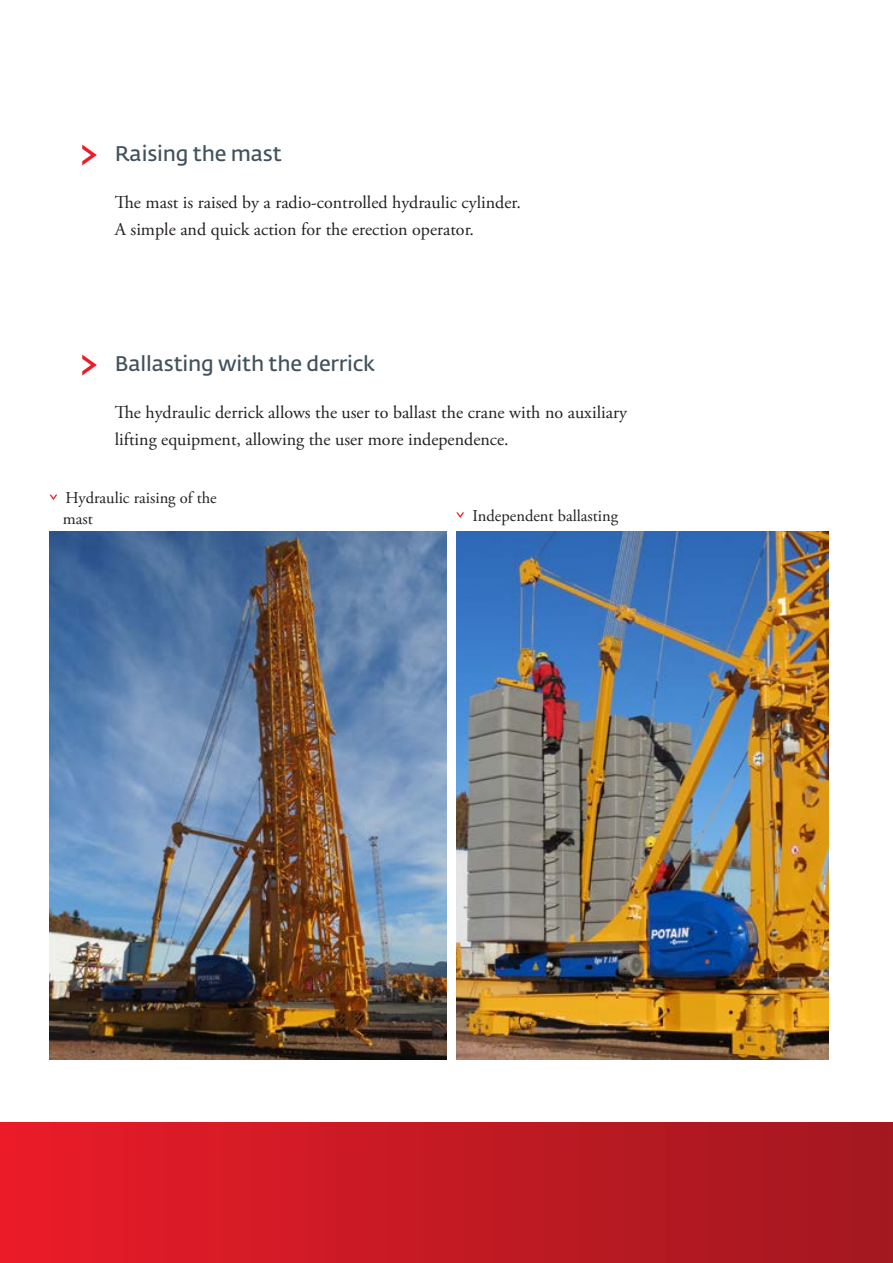
<style>
.page{position:relative;width:893px;height:1263px;background:#fff}
.page>*{position:absolute;margin:0;border:0;box-sizing:border-box;transform-origin:0 0}
.t1{font:600 21px "Fedra Sans Pro";letter-spacing:-.01em;color:#41525c}
.t2{font:18px/27px "Adobe Garamond Pro";color:#231f20}
.t3{font:16.5px/21px "Adobe Garamond Pro";color:#231f20}
</style>
<div class="page">
<div style="left:0;top:1123px;width:893px;height:140px;background:linear-gradient(to right,#ea1c29,#a1181f)"></div>
<img style="left:49px;top:532px;width:397px;height:528px">
<img style="left:456px;top:531px;width:372px;height:528px">
<svg style="left:82px;top:145px;width:15px;height:20px"></svg>
<svg style="left:82px;top:355px;width:15px;height:20px"></svg>
<svg style="left:50px;top:495px;width:7px;height:5px"></svg>
<svg style="left:456px;top:512px;width:8px;height:6px"></svg>
<p class="t1" style="left:115px;top:141px;width:169px">Raising the mast</p>
<p class="t2" style="left:115px;top:189px;width:408px">The mast is raised by a radio-controlled hydraulic cylinder.<br>A simple and quick action for the erection operator.</p>
<p class="t1" style="left:115px;top:351px;width:262px">Ballasting with the derrick</p>
<p class="t2" style="left:115px;top:399px;width:514px">The hydraulic derrick allows the user to ballast the crane with no auxiliary lifting equipment, allowing the user more independence.</p>
<p class="t3" style="left:63px;top:488px;width:155px">Hydraulic raising of the mast</p>
<p class="t3" style="left:472px;top:506px;width:147px">Independent ballasting</p>
</div>
